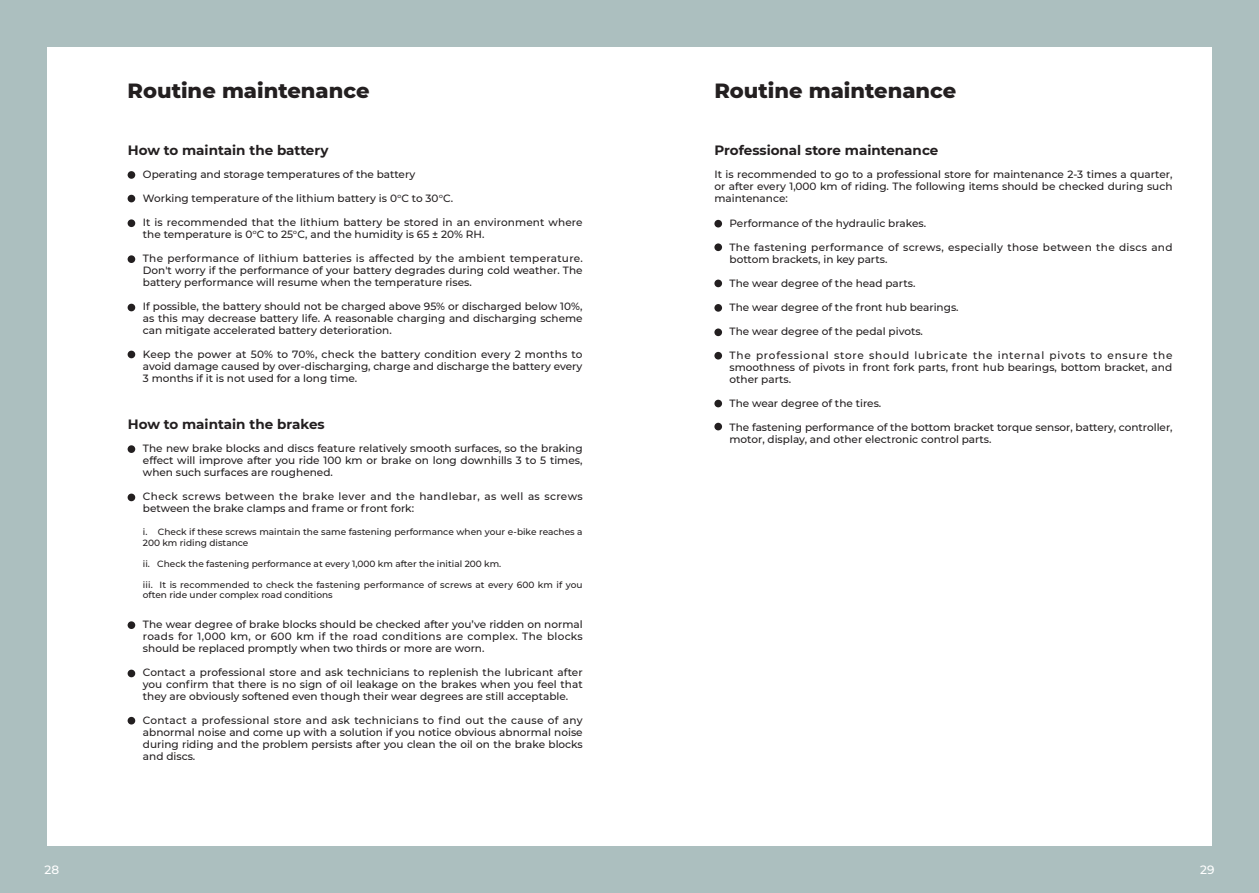
<style>
.page{position:relative;width:1259px;height:893px;background:#fff}
.page>*{position:absolute;margin:0;border:0;box-sizing:border-box;transform-origin:0 0}
.t1{font:800 21px "Montserrat";color:#231f20}
.t2{font:700 13.5px "Montserrat";color:#231f20}
.t3{font:500 12px "Montserrat";color:#fff}
.t4{font:500 10.5px/12px "Montserrat";color:#231f20;text-align:justify}
.t5{font:500 10.5px/12px "Montserrat";letter-spacing:.025em;color:#231f20}
.t6{font:500 10.5px/12px "Montserrat";letter-spacing:.03em;color:#231f20}
.t7{font:500 9px/10.5px "Montserrat";color:#231f20}
</style>
<div class="page">
<div style="left:0;top:0;width:47px;height:893px;background:#acbfbf"></div>
<div style="left:1212px;top:0;width:47px;height:893px;background:#acbfbf"></div>
<div style="left:0;top:846px;width:1259px;height:47px;background:#acbfbf"></div>
<div style="left:0;top:0;width:1259px;height:47px;background:#acbfbf"></div>
<div style="left:128px;top:351px;width:7px;height:7px;background:#231f20;border-radius:50%"></div>
<div style="left:714px;top:220px;width:8px;height:7px;background:#231f20;border-radius:50%"></div>
<div style="left:714px;top:243px;width:8px;height:8px;background:#231f20;border-radius:50%"></div>
<div style="left:714px;top:280px;width:8px;height:7px;background:#231f20;border-radius:50%"></div>
<div style="left:714px;top:304px;width:8px;height:8px;background:#231f20;border-radius:50%"></div>
<div style="left:714px;top:328px;width:8px;height:8px;background:#231f20;border-radius:50%"></div>
<div style="left:714px;top:352px;width:8px;height:8px;background:#231f20;border-radius:50%"></div>
<div style="left:714px;top:400px;width:8px;height:7px;background:#231f20;border-radius:50%"></div>
<div style="left:714px;top:423px;width:8px;height:7px;background:#231f20;border-radius:50%"></div>
<div style="left:128px;top:171px;width:7px;height:8px;background:#231f20;border-radius:50%"></div>
<div style="left:128px;top:445px;width:7px;height:8px;background:#231f20;border-radius:50%"></div>
<div style="left:128px;top:621px;width:7px;height:8px;background:#231f20;border-radius:50%"></div>
<div style="left:128px;top:195px;width:7px;height:7px;background:#231f20;border-radius:50%"></div>
<div style="left:128px;top:219px;width:7px;height:8px;background:#231f20;border-radius:50%"></div>
<div style="left:128px;top:494px;width:7px;height:7px;background:#231f20;border-radius:50%"></div>
<div style="left:128px;top:670px;width:7px;height:7px;background:#231f20;border-radius:50%"></div>
<div style="left:128px;top:717px;width:7px;height:7px;background:#231f20;border-radius:50%"></div>
<div style="left:128px;top:255px;width:7px;height:8px;background:#231f20;border-radius:50%"></div>
<div style="left:128px;top:304px;width:7px;height:7px;background:#231f20;border-radius:50%"></div>
<p class="t1" style="left:128px;top:75px;width:243px">Routine maintenance</p>
<p class="t1" style="left:714px;top:75px;width:243px">Routine maintenance</p>
<p class="t2" style="left:128px;top:140px;width:202px">How to maintain the battery</p>
<p class="t2" style="left:714px;top:140px;width:225px">Professional store maintenance</p>
<p class="t4" style="left:143px;top:168px;width:274px">Operating and storage temperatures of the battery</p>
<p class="t4" style="left:143px;top:192px;width:312px">Working temperature of the lithium battery is 0°C to 30°C.</p>
<p class="t4" style="left:143px;top:216px;width:441px">It is recommended that the lithium battery be stored in an environment where the temperature is 0°C to 25°C, and the humidity is 65 ± 20% RH.</p>
<p class="t4" style="left:143px;top:252px;width:441px">The performance of lithium batteries is affected by the ambient temperature.<br>Don't worry if the performance of your battery degrades during cold weather. The battery performance will resume when the temperature rises.</p>
<p class="t4" style="left:143px;top:300px;width:441px">If possible, the battery should not be charged above 95% or discharged below 10%, as this may decrease battery life. A reasonable charging and discharging scheme can mitigate accelerated battery deterioration.</p>
<p class="t4" style="left:143px;top:348px;width:441px">Keep the power at 50% to 70%, check the battery condition every 2 months to avoid damage caused by over-discharging, charge and discharge the battery every 3 months if it is not used for a long time.</p>
<p class="t2" style="left:128px;top:414px;width:198px">How to maintain the brakes</p>
<p class="t4" style="left:143px;top:442px;width:441px">The new brake blocks and discs feature relatively smooth surfaces, so the braking effect will improve after you ride 100 km or brake on long downhills 3 to 5 times, when such surfaces are roughened.</p>
<p class="t5" style="left:143px;top:490px;width:441px">Check screws between the brake lever and the handlebar, as well as screws between the brake clamps and frame or front fork:</p>
<p class="t7" style="left:143px;top:527px;width:441px">i. Check if these screws maintain the same fastening performance when your e-bike reaches a<br>200 km riding distance</p>
<p class="t7" style="left:143px;top:558px;width:360px">ii. Check the fastening performance at every 1,000 km after the initial 200 km.</p>
<p class="t7" style="left:143px;top:579px;width:441px">iii. It is recommended to check the fastening performance of screws at every 600 km if you often ride under complex road conditions</p>
<p class="t4" style="left:143px;top:618px;width:441px">The wear degree of brake blocks should be checked after you’ve ridden on normal roads for 1,000 km, or 600 km if the road conditions are complex. The blocks should be replaced promptly when two thirds or more are worn.</p>
<p class="t4" style="left:143px;top:666px;width:441px">Contact a professional store and ask technicians to replenish the lubricant after you confirm that there is no sign of oil leakage on the brakes when you feel that they are obviously softened even though their wear degrees are still acceptable.</p>
<p class="t4" style="left:143px;top:714px;width:441px">Contact a professional store and ask technicians to find out the cause of any abnormal noise and come up with a solution if you notice obvious abnormal noise during riding and the problem persists after you clean the oil on the brake blocks and discs.</p>
<p class="t4" style="left:714px;top:168px;width:459px">It is recommended to go to a professional store for maintenance 2-3 times a quarter, or after every 1,000 km of riding. The following items should be checked during such maintenance:</p>
<p class="t4" style="left:729px;top:217px;width:198px">Performance of the hydraulic brakes.</p>
<p class="t6" style="left:729px;top:241px;width:444px">The fastening performance of screws, especially those between the discs and bottom brackets, in key parts.</p>
<p class="t4" style="left:729px;top:277px;width:187px">The wear degree of the head parts.</p>
<p class="t4" style="left:729px;top:301px;width:231px">The wear degree of the front hub bearings.</p>
<p class="t4" style="left:729px;top:325px;width:195px">The wear degree of the pedal pivots.</p>
<p class="t4" style="left:729px;top:349px;width:444px">The professional store should lubricate the internal pivots to ensure the smoothness of pivots in front fork parts, front hub bearings, bottom bracket, and other parts.</p>
<p class="t4" style="left:729px;top:397px;width:153px">The wear degree of the tires.</p>
<p class="t4" style="left:729px;top:421px;width:444px">The fastening performance of the bottom bracket torque sensor, battery, controller, motor, display, and other electronic control parts.</p>
<p class="t3" style="left:44px;top:861px;width:16px">28</p>
<p class="t3" style="left:1200px;top:861px;width:16px">29</p>
</div>
